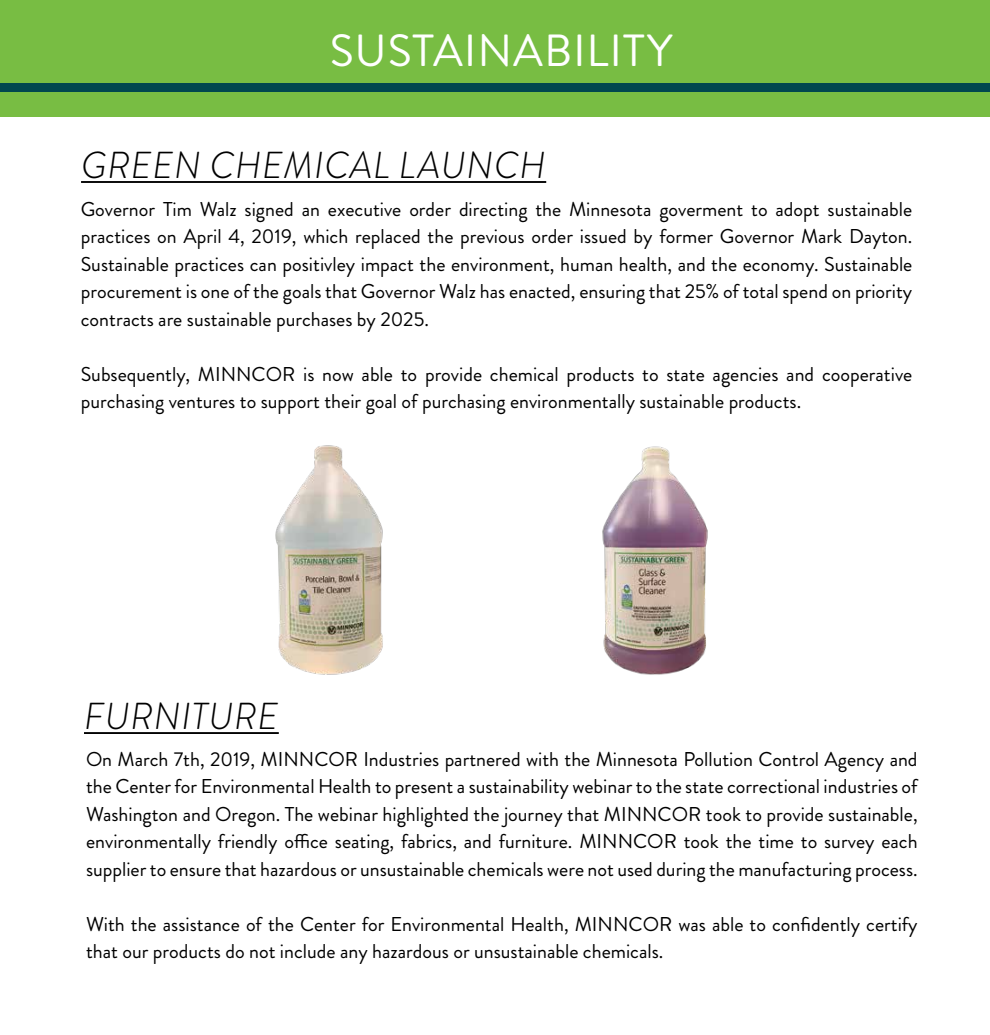
<style>
.page{position:relative;width:990px;height:1035px;background:#fff}
.page>*{position:absolute;margin:0;border:0;box-sizing:border-box;transform-origin:0 0}
.t1{font:45px "Brandon Grotesque";letter-spacing:.02em;color:#fff}
.t2{font:italic 300 37.5px "Brandon Grotesque";letter-spacing:.02em;color:#000}
.t3{font:20px/27.5px "Brandon Grotesque";color:#000;text-align:justify}
</style>
<div class="page">
<hr style="left:81px;top:181px;width:465px;height:2px;background:#000">
<hr style="left:84px;top:732px;width:195px;height:2px;background:#000">
<div style="left:0;top:0;width:990px;height:116px;background:#78bd43"></div>
<div style="left:0;top:83px;width:990px;height:8px;background:#00474f"></div>
<img style="left:275px;top:445px;width:108px;height:230px">
<img style="left:602px;top:446px;width:106px;height:229px">
<p class="t1" style="left:330px;top:19px;width:344px">SUSTAINABILITY</p>
<h1 class="t2" style="left:81px;top:140px;width:466px">GREEN CHEMICAL LAUNCH</h1>
<p class="t3" style="left:81px;top:195px;width:833px">Governor Tim Walz signed an executive order directing the Minnesota goverment to adopt sustainable practices on April 4, 2019, which replaced the previous order issued by former Governor Mark Dayton.<br>Sustainable practices can positivley impact the environment, human health, and the economy. Sustainable procurement is one of the goals that Governor Walz has enacted, ensuring that 25% of total spend on priority contracts are sustainable purchases by 2025.</p>
<p class="t3" style="left:81px;top:360px;width:833px">Subsequently, MINNCOR is now able to provide chemical products to state agencies and cooperative purchasing ventures to support their goal of purchasing environmentally sustainable products.</p>
<p class="t2" style="left:84px;top:691px;width:196px">FURNITURE</p>
<p class="t3" style="left:86px;top:745px;width:834px">On March 7th, 2019, MINNCOR Industries partnered with the Minnesota Pollution Control Agency and the Center for Environmental Health to present a sustainability webinar to the state correctional industries of Washington and Oregon. The webinar highlighted the journey that MINNCOR took to provide sustainable, environmentally friendly ofce seating, fabrics, and furniture. MINNCOR took the time to survey each supplier to ensure that hazardous or unsustainable chemicals were not used during the manufacturing process.</p>
<p class="t3" style="left:86px;top:910px;width:833px">With the assistance of the Center for Environmental Health, MINNCOR was able to confdently certify that our products do not include any hazardous or unsustainable chemicals.</p>
</div>
